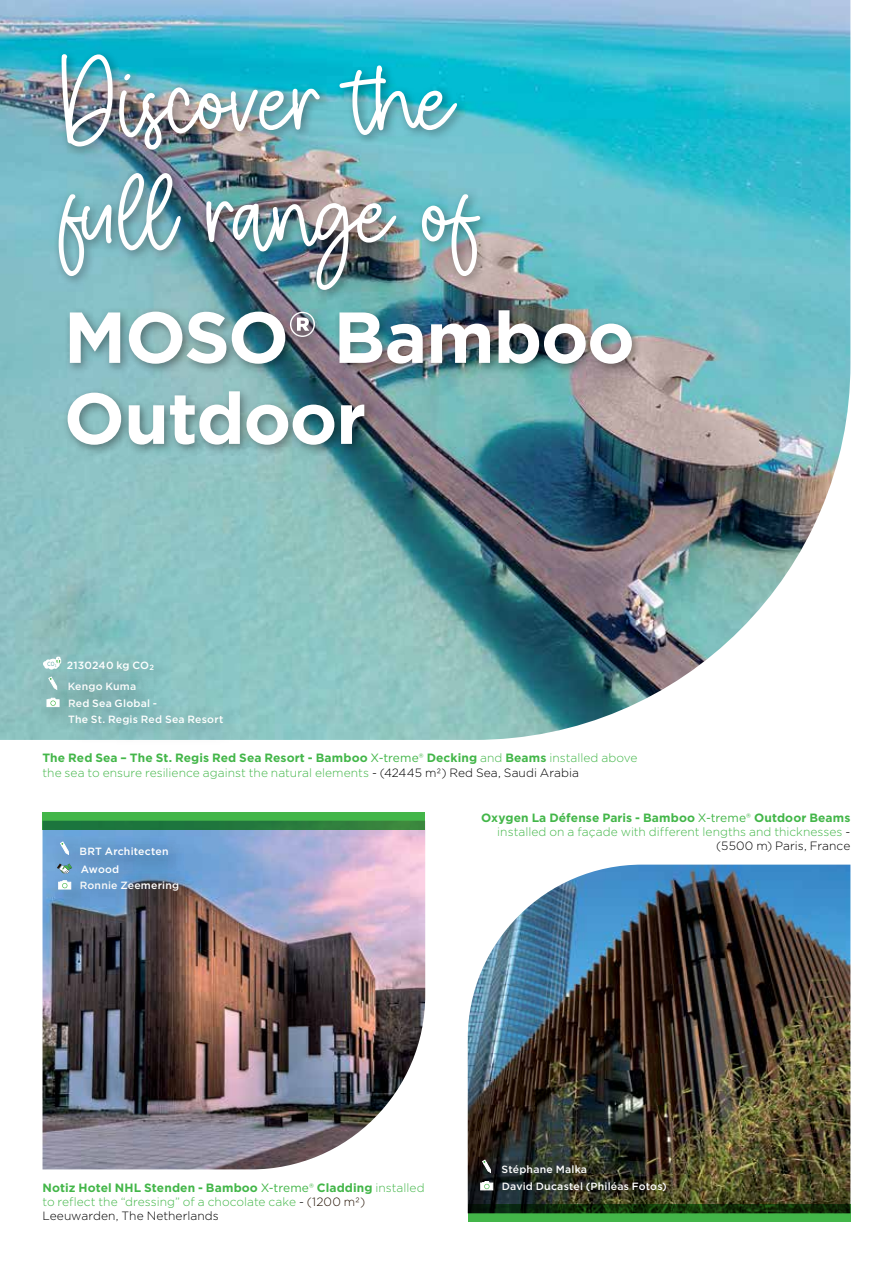
<style>
.page{position:relative;width:893px;height:1263px;background:#fff}
.page>*{position:absolute;margin:0;border:0;box-sizing:border-box;transform-origin:0 0}
.t1{font:150px/112.5px "Goldie Dreambox";letter-spacing:-.01em;color:#fff}
.t2{font:700 72px/81px "Gotham";letter-spacing:-.02em;color:#fff}
.t3{font:300 12px/14.2px "Gotham";letter-spacing:.005em;color:#43b649}
.t4{font:500 10.5px/16.6px "Gotham";letter-spacing:.02em;color:#fff}
.s1{font-size:7.5px}
.s2{font-weight:700}
.s3{font-weight:400}
.s4{color:#000}
.s5{color:#221000}
</style>
<div class="page">
<img style="left:0;top:0;width:850px;height:740px">
<img style="left:468px;top:865px;width:382px;height:340px">
<img style="left:43px;top:829px;width:382px;height:340px">
<svg style="left:43px;top:812px;width:382px;height:17px;background:#359843"></svg>
<svg style="left:468px;top:1205px;width:382px;height:17px;background:#348d35"></svg>
<div style="left:472px;top:1150px;width:138px;height:47px;background:#000;opacity:.4"></div>
<div style="left:491px;top:1153px;width:119px;height:44px;background:#000;opacity:.4"></div>
<div style="left:472px;top:1149px;width:42px;height:46px;background:#000;opacity:.4"></div>
<svg style="left:482px;top:1159px;width:9px;height:11px"></svg>
<div style="left:50px;top:831px;width:141px;height:48px;background:#6ca4d7"></div>
<div style="left:68px;top:835px;width:123px;height:44px;background:#000;opacity:.4"></div>
<div style="left:50px;top:831px;width:42px;height:46px;background:#6ca3d5"></div>
<svg style="left:60px;top:841px;width:9px;height:14px"></svg>
<div style="left:491px;top:1171px;width:198px;height:43px;background:#000;opacity:.4"></div>
<div style="left:468px;top:1170px;width:49px;height:45px;background:#000;opacity:.4"></div>
<svg style="left:480px;top:1181px;width:13px;height:9px"></svg>
<div style="left:69px;top:870px;width:133px;height:44px;background:#000;opacity:.4"></div>
<div style="left:46px;top:869px;width:49px;height:45px;background:#000;opacity:.4"></div>
<svg style="left:58px;top:880px;width:13px;height:9px"></svg>
<div style="left:71px;top:854px;width:71px;height:43px;background:#000;opacity:.4"></div>
<svg style="left:57px;top:863px;width:15px;height:11px"></svg>
<div style="left:38px;top:666px;width:42px;height:46px;background:#8cbfbe"></div>
<svg style="left:48px;top:676px;width:9px;height:10px"></svg>
<div style="left:57px;top:687px;width:189px;height:61px;background:#000;opacity:.4"></div>
<div style="left:35px;top:686px;width:48px;height:45px;background:#000;opacity:.4"></div>
<svg style="left:47px;top:698px;width:12px;height:9px"></svg>
<svg style="left:43px;top:657px;width:14px;height:12px"></svg>
<div style="left:57px;top:650px;width:118px;height:43px;background:#000;opacity:.4"></div>
<div style="left:53px;top:48px;width:590px;height:409px;background:#000;opacity:.4"></div>
<h1 class="t1" style="left:64px;top:44px;width:416px">Discover the full range of</h1>
<h2 class="t2" style="left:64px;top:296px;width:573px">MOSO® Bamboo<br>Outdoor</h2>
<p class="t4" style="left:67px;top:657px;width:89px">2130240 kg CO<span class="s1">2</span></p>
<p class="t4" style="left:68px;top:677px;width:157px">Kengo Kuma<br>Red Sea Global -<br>The St. Regis Red Sea Resort</p>
<p class="t3" style="left:43px;top:750px;width:597px"><span class="s2">The Red Sea – The St. Regis Red Sea Resort - Bamboo</span> <span class="s3">X-treme®</span> <span class="s2">Decking</span> and <span class="s2">Beams</span> installed above the sea to ensure resilience against the natural elements <span class="s4">- (42445 m2) Red Sea, Saudi Arabia</span></p>
<p class="t3" style="left:481px;top:810px;width:371px;text-align:right"><span class="s2">Oxygen La Défense Paris - Bamboo</span> <span class="s3">X-treme®</span> <span class="s2">Outdoor Beams </span>installed on a façade with different lengths and thicknesses <span class="s4">- (5500 m) Paris, France</span></p>
<p class="t4" style="left:79px;top:842px;width:91px">BRT Architecten</p>
<p class="t4" style="left:81px;top:860px;width:40px">Awood</p>
<p class="t4" style="left:80px;top:877px;width:101px">Ronnie Zeemering</p>
<p class="t3" style="left:43px;top:1180px;width:384px"><span class="s2">Notiz Hotel NHL Stenden - Bamboo</span> <span class="s3">X-treme®</span> <span class="s2">Cladding</span> installed to reflect the “dressing” of a chocolate cake <span class="s4">-</span> <span class="s5">(1200 m2)<br></span><span class="s4">Leeuwarden, The Netherlands</span></p>
<p class="t4" style="left:501px;top:1161px;width:87px">Stéphane Malka</p>
<p class="t4" style="left:502px;top:1178px;width:167px">David Ducastel (Philéas Fotos)</p>
</div>
